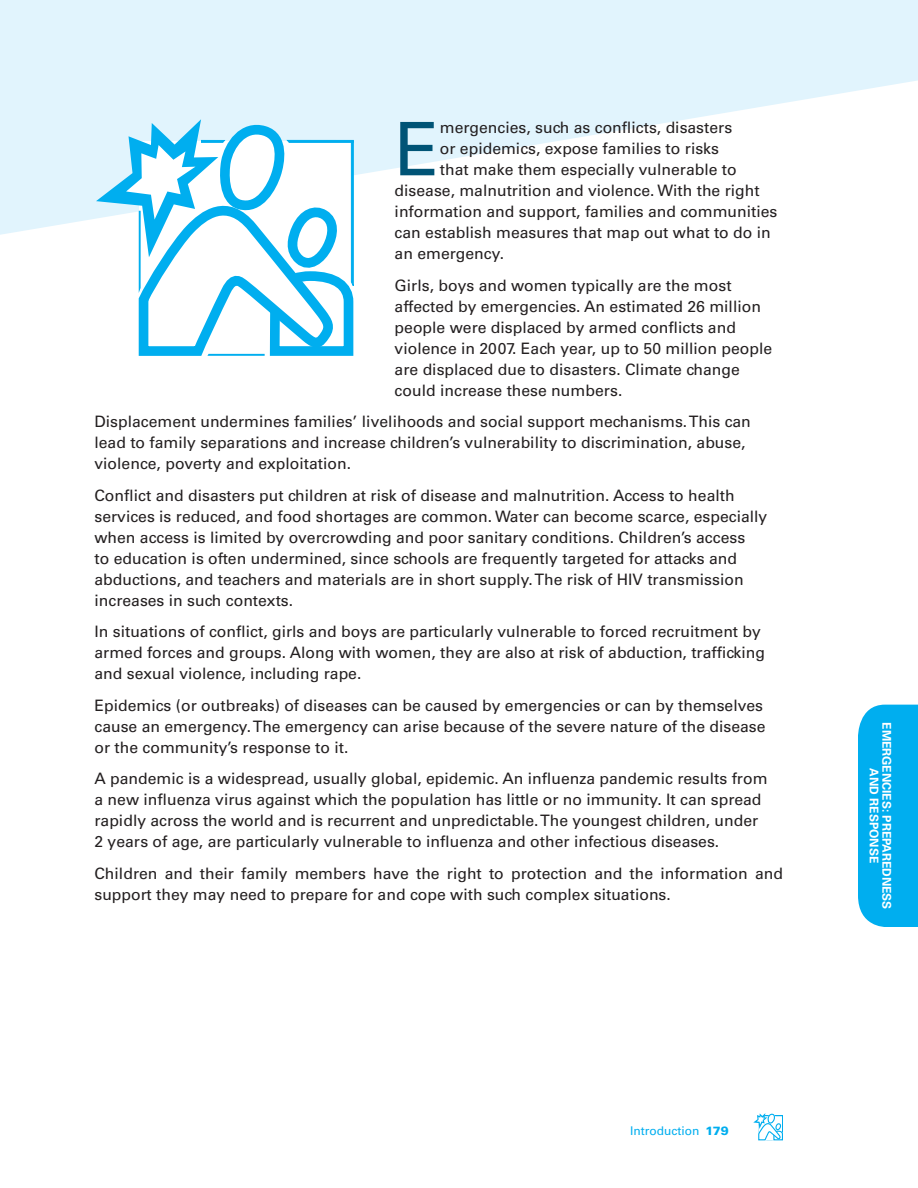
<style>
.page{position:relative;width:918px;height:1188px;background:#fff}
.page>*{position:absolute;margin:0;border:0;box-sizing:border-box;transform-origin:0 0}
.t1{font:73.95px "Univers";color:#005476}
.t2{font:15.75px/21px "Univers";color:#231f20}
.t3{font:700 12px/12.8px "Univers";color:#fff;text-align:center}
.t4{font:12px "Univers";color:#00aeef}
.s1{font-weight:900}
</style>
<div class="page">
<svg style="left:753px;top:1113px;width:30px;height:28px"></svg>
<svg style="left:0;top:0;width:918px;height:235px;fill:#e1f4fd"></svg>
<svg style="left:96px;top:119px;width:262px;height:237px"></svg>
<div style="left:858px;top:705px;width:60px;height:222px;background:#00aeef"></div>
<h1 class="t1" style="left:395px;top:122px;width:47px">E</h1>
<p class="t2" style="left:440px;top:119px;width:294px">mergencies, such as conflicts, disasters</p>
<p class="t2" style="left:440px;top:140px;width:281px">or epidemics, expose families to risks</p>
<p class="t2" style="left:440px;top:161px;width:299px">that make them especially vulnerable to</p>
<p class="t2" style="left:395px;top:182px;width:367px">disease, malnutrition and violence. With the right</p>
<p class="t2" style="left:395px;top:203px;width:384px">information and support, families and communities</p>
<p class="t2" style="left:395px;top:224px;width:378px">can establish measures that map out what to do in</p>
<p class="t2" style="left:395px;top:245px;width:111px">an emergency.</p>
<p class="t2" style="left:395px;top:276px;width:379px">Girls, boys and women typically are the most affected by emergencies. An estimated 26 million people were displaced by armed conflicts and violence in 2007. Each year, up to 50 million people are displaced due to disasters. Climate change could increase these numbers.</p>
<p class="t2" style="left:94px;top:413px;width:658px">Displacement undermines families’ livelihoods and social support mechanisms. This can lead to family separations and increase children’s vulnerability to discrimination, abuse, violence, poverty and exploitation.</p>
<p class="t2" style="left:94px;top:486px;width:674px">Conflict and disasters put children at risk of disease and malnutrition. Access to health services is reduced, and food shortages are common. Water can become scarce, especially when access is limited by overcrowding and poor sanitary conditions. Children’s access<br>to education is often undermined, since schools are frequently targeted for attacks and abductions, and teachers and materials are in short supply. The risk of HIV transmission increases in such contexts.</p>
<p class="t2" style="left:94px;top:623px;width:672px">In situations of conflict, girls and boys are particularly vulnerable to forced recruitment by armed forces and groups. Along with women, they are also at risk of abduction, trafficking and sexual violence, including rape.</p>
<p class="t2" style="left:94px;top:696px;width:673px">Epidemics (or outbreaks) of diseases can be caused by emergencies or can by themselves cause an emergency. The emergency can arise because of the severe nature of the disease or the community’s response to it.</p>
<p class="t2" style="left:94px;top:770px;width:675px">A pandemic is a widespread, usually global, epidemic. An influenza pandemic results from a new influenza virus against which the population has little or no immunity. It can spread rapidly across the world and is recurrent and unpredictable. The youngest children, under 2 years of age, are particularly vulnerable to influenza and other infectious diseases.</p>
<p class="t2" style="left:94px;top:864px;width:690px">Children and their family members have the right to protection and the information and support they may need to prepare for and cope with such complex situations.</p>
<p class="t4" style="left:630px;top:1126px;width:100px">Introduction <span class="s1">179</span></p>
<p class="t3" style="left:892px;top:722px;width:189px;rotate:90deg">EMERGENCIES: PREPAREDNESS<br>AND RESPONSE</p>
</div>
